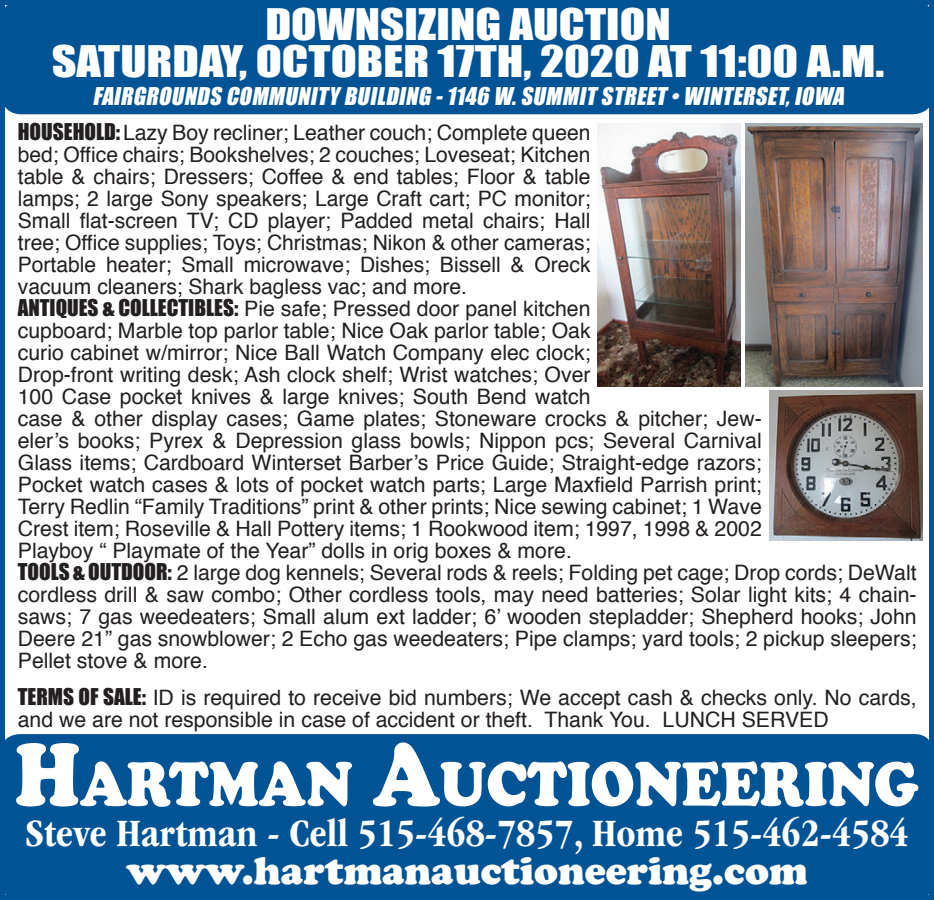
<style>
.page{position:relative;width:934px;height:900px;background:#fff}
.page>*{position:absolute;margin:0;border:0;box-sizing:border-box;transform-origin:0 0}
.t1{font:900 64.75px "Cooper";color:#fff;scale:.88 1}
.t2{font:700 condensed 40.25px "ITC Garamond Std";color:#fff}
.t3{font:900 40.25px "Cooper";color:#fff}
.t4{font:40px/37.5px "Impact";color:#fff;text-align:center;scale:1.17 1}
.t5{font:italic 22.5px "Impact";color:#fff}
.t6{font:21.25px/22px "Helvetica";color:#231f20}
.s1{font-family:"Impact"}
.s2{font-size:92.5px}
</style>
<div class="page">
<div style="left:1px;top:0;width:933px;height:114px;background:#005495;border-radius:21px"></div>
<div style="left:0;top:734px;width:934px;height:166px;background:#005495;border-radius:20px"></div>
<img style="left:769px;top:390px;width:153px;height:150px">
<img style="left:598px;top:123px;width:142px;height:264px">
<img style="left:745px;top:123px;width:177px;height:264px">
<h3 class="t4" style="left:52px;top:4px;width:713px">DOWNSIZING AUCTION<br>SATURDAY, OCTOBER 17TH, 2020 AT 11:00 A.M.</h3>
<p class="t5" style="left:92px;top:79px;width:759px">FAIRGROUNDS COMMUNITY BUILDING -1146 W.SUMMIT STREET •WINTERSET,IOWA</p>
<p class="t6" style="left:18px;top:122px;width:900px"><span class="s1">HOUSEHOLD:</span> Lazy Boy recliner; Leather couch; Complete queen<br>bed; Office chairs; Bookshelves; 2 couches; Loveseat; Kitchen<br>table &amp; chairs; Dressers; Coffee &amp; end tables; Floor &amp; table<br>lamps; 2 large Sony speakers; Large Craft cart; PC monitor;<br>Small flat-screen TV; CD player; Padded metal chairs; Hall<br>tree; Office supplies; Toys; Christmas; Nikon &amp; other cameras;<br>Portable heater; Small microwave; Dishes; Bissell &amp; Oreck<br>vacuum cleaners; Shark bagless vac; and more.<br><span class="s1">ANTIQUES &amp; COLLECTIBLES:</span> Pie safe; Pressed door panel kitchen<br>cupboard; Marble top parlor table; Nice Oak parlor table; Oak<br>curio cabinet w/mirror; Nice Ball Watch Company elec clock;<br>Drop-front writing desk; Ash clock shelf; Wrist watches; Over<br>100 Case pocket knives &amp; large knives; South Bend watch<br>case &amp; other display cases; Game plates; Stoneware crocks &amp; pitcher; Jew-<br>eler’s books; Pyrex &amp; Depression glass bowls; Nippon pcs; Several Carnival<br>Glass items; Cardboard Winterset Barber’s Price Guide; Straight-edge razors;<br>Pocket watch cases &amp; lots of pocket watch parts; Large Maxfield Parrish print;<br>Terry Redlin “Family Traditions” print &amp; other prints; Nice sewing cabinet; 1 Wave<br>Crest item; Roseville &amp; Hall Pottery items; 1 Rookwood item; 1997, 1998 &amp; 2002<br>Playboy “ Playmate of the Year” dolls in orig boxes &amp; more.<br><span class="s1">TOOLS &amp; OUTDOOR:</span> 2 large dog kennels; Several rods &amp; reels; Folding pet cage; Drop cords; DeWalt cordless drill &amp; saw combo; Other cordless tools, may need batteries; Solar light kits; 4 chain&shy;saws; 7 gas weedeaters; Small alum ext ladder; 6’ wooden stepladder; Shepherd hooks; John Deere 21” gas snowblower; 2 Echo gas weedeaters; Pipe clamps; yard tools; 2 pickup sleepers; Pellet stove &amp; more.</p>
<p class="t6" style="left:18px;top:687px;width:900px"><span class="s1">TERMS OF SALE:</span> ID is required to receive bid numbers; We accept cash &amp; checks only. No cards, and we are not responsible in case of accident or theft. Thank You. LUNCH SERVED</p>
<h1 class="t1" style="left:15px;top:746px;width:1028px"><span class="s2">H</span>ARTMAN <span class="s2">A</span>UCTIONEERING</h1>
<h2 class="t2" style="left:25px;top:810px;width:885px">Steve Hartman - Cell 515-468-7857, Home 515-462-4584</h2>
<h2 class="t3" style="left:127px;top:847px;width:682px">www.hartmanauctioneering.com</h2>
</div>
